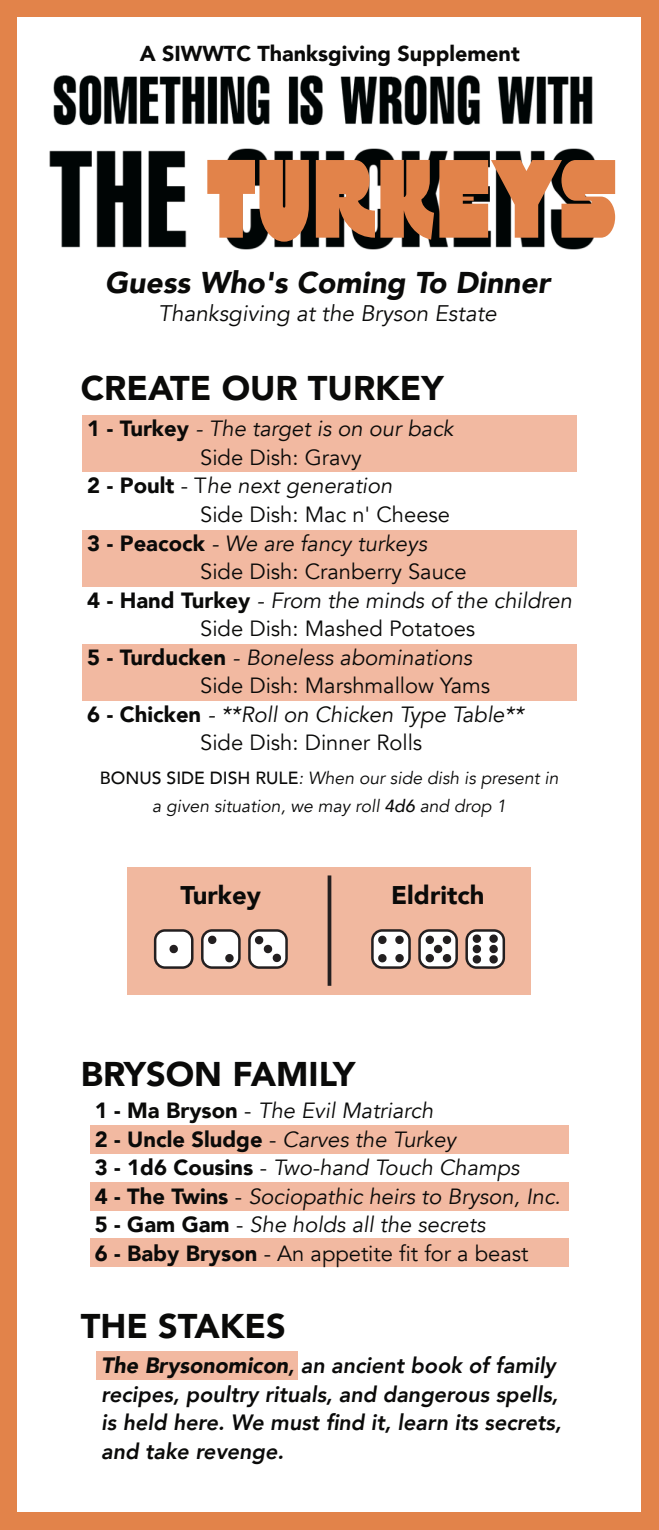
<style>
.page{position:relative;width:659px;height:1530px;background:#e2834a}
.page>*{position:absolute;margin:0;border:0;box-sizing:border-box;transform-origin:0 0}
.t1{font:111px "Big Chub";color:#e2834a;scale:.69 1}
.t2{font:900 34.25px "Avenir";color:#0a0a09}
.t3{font:italic 900 30px "Avenir";color:#0a0a09}
.t4{font:900 25.5px "Avenir";color:#0a0a09}
.t5{font:italic 22.5px "Avenir";color:#0a0a09}
.t6{font:italic 22px/28.5px "Avenir";color:#0a0a09}
.t7{font:italic 800 22px/28.8px "Avenir";color:#0a0a09}
.t8{font:22px "Avenir";color:#0a0a09}
.t9{font:900 21.5px "Avenir";color:#0a0a09}
.t10{font:italic 17.5px/27.8px "Avenir";color:#0a0a09;text-align:center}
.s1{font-weight:900;font-style:normal}
.s2{font-style:normal}
.s3{font-weight:500;font-style:normal}
.s4{font-weight:500}
.s5{font-weight:900}
</style>
<div class="page">
<div style="left:18px;top:18px;width:623px;height:1494px;background:#fff"></div>
<div style="left:82px;top:415px;width:494px;height:56px;background:#f2b9a1"></div>
<div style="left:82px;top:530px;width:494px;height:57px;background:#f2b9a1"></div>
<div style="left:82px;top:644px;width:494px;height:57px;background:#f2b9a1"></div>
<div style="left:90px;top:1125px;width:479px;height:29px;background:#f2b9a1"></div>
<div style="left:90px;top:1182px;width:479px;height:29px;background:#f2b9a1"></div>
<div style="left:90px;top:1238px;width:479px;height:29px;background:#f2b9a1"></div>
<div style="left:97px;top:1351px;width:201px;height:28px;background:#f2b9a1"></div>
<img style="left:49px;top:75px;width:548px;height:175px">
<div style="left:128px;top:867px;width:403px;height:127px;background:#f1b89f"></div>
<div style="left:154px;top:929px;width:39px;height:40px;background:#fff;border:2px solid #231f20;border-radius:10px"></div>
<svg style="left:169px;top:944px;width:9px;height:10px"></svg>
<div style="left:201px;top:929px;width:40px;height:40px;background:#fff;border:2px solid #231f20;border-radius:10px"></div>
<svg style="left:208px;top:935px;width:9px;height:9px"></svg>
<svg style="left:225px;top:954px;width:9px;height:9px"></svg>
<svg style="left:248px;top:929px;width:40px;height:40px"></svg>
<svg style="left:254px;top:935px;width:28px;height:28px"></svg>
<div style="left:371px;top:929px;width:40px;height:40px;background:#fff;border:2px solid #231f20;border-radius:10px"></div>
<svg style="left:378px;top:935px;width:9px;height:9px"></svg>
<svg style="left:395px;top:954px;width:9px;height:9px"></svg>
<svg style="left:378px;top:954px;width:9px;height:9px"></svg>
<svg style="left:395px;top:935px;width:9px;height:9px"></svg>
<svg style="left:418px;top:929px;width:40px;height:40px"></svg>
<svg style="left:425px;top:935px;width:27px;height:28px"></svg>
<div style="left:465px;top:929px;width:40px;height:40px;background:#fff;border:2px solid #231f20;border-radius:10px"></div>
<svg style="left:472px;top:934px;width:10px;height:30px"></svg>
<svg style="left:489px;top:934px;width:9px;height:30px"></svg>
<hr style="left:328px;top:875px;width:3px;height:111px;background:#231f20">
<p class="t9" style="left:140px;top:39px;width:382px">A SIWWTC Thanksgiving Supplement</p>
<h1 class="t1" style="left:206px;top:139px;width:599px">TURKEYS</h1>
<h3 class="t3" style="left:105px;top:263px;width:446px">Guess Who's Coming To Dinner</h3>
<p class="t5" style="left:158px;top:298px;width:340px">Thanksgiving at the Bryson Estate</p>
<h2 class="t2" style="left:81px;top:366px;width:364px">CREATE OUR TURKEY</h2>
<p class="t6" style="left:87px;top:415px;width:368px"><span class="s1">1 - Turkey</span> - The target is on our back</p>
<p class="t8" style="left:200px;top:443px;width:163px">Side Dish: Gravy</p>
<p class="t6" style="left:87px;top:472px;width:307px"><span class="s1">2 - Poult</span> <span class="s2">- T</span>he next generation</p>
<p class="t8" style="left:200px;top:500px;width:251px">Side Dish: Mac n' Cheese</p>
<p class="t6" style="left:87px;top:529px;width:341px"><span class="s1">3 - Peacock</span> - We are fancy turkeys</p>
<p class="t8" style="left:200px;top:557px;width:268px">Side Dish: Cranberry Sauce</p>
<p class="t6" style="left:87px;top:586px;width:486px"><span class="s1">4 - Hand Turkey</span> - From the minds of the children</p>
<p class="t8" style="left:200px;top:614px;width:277px">Side Dish: Mashed Potatoes</p>
<p class="t6" style="left:87px;top:643px;width:386px"><span class="s1">5 - Turducken</span> - Boneless abominations</p>
<p class="t8" style="left:200px;top:671px;width:292px">Side Dish: Marshmallow Yams</p>
<p class="t6" style="left:87px;top:700px;width:438px"><span class="s1">6 - Chicken</span> - **Roll on Chicken Type Table**</p>
<p class="t8" style="left:200px;top:728px;width:224px">Side Dish: Dinner Rolls</p>
<p class="t10" style="left:100px;top:764px;width:460px"><span class="s3">BONUS SIDE DISH RULE</span>: When our side dish is present in a given situation, we may roll <span class="s4">4d6</span> and drop 1</p>
<p class="t4" style="left:181px;top:878px;width:82px">Turkey</p>
<p class="t4" style="left:391px;top:878px;width:95px">Eldritch</p>
<h2 class="t2" style="left:81px;top:1052px;width:276px">BRYSON FAMILY</h2>
<p class="t6" style="left:95px;top:1096px;width:467px"><span class="s1">1 - Ma Bryson</span> <span class="s2">-</span> The Evil Matriarch<br><span class="s1">2 - Uncle Sludge</span> <span class="s2">-</span> Carves the Turkey<br><span class="s1">3 - 1d6 Cousins</span> <span class="s2">-</span> Two-hand Touch Champs<br><span class="s1">4 - The Twins</span> <span class="s2">-</span> Sociopathic heirs to Bryson, Inc.<br><span class="s1">5 - Gam Gam</span> <span class="s2">-</span> She holds all the secrets<br><span class="s1">6 - Baby Bryson</span> <span class="s2">- An appetite fit for a beast</span></p>
<h2 class="t2" style="left:81px;top:1304px;width:206px">THE STAKES</h2>
<p class="t7" style="left:101px;top:1351px;width:462px"><span class="s5">The Brysonomicon</span>, an ancient book of family recipes, poultry rituals, and dangerous spells, is held here. We must find it, learn its secrets, and take revenge.</p>
</div>
